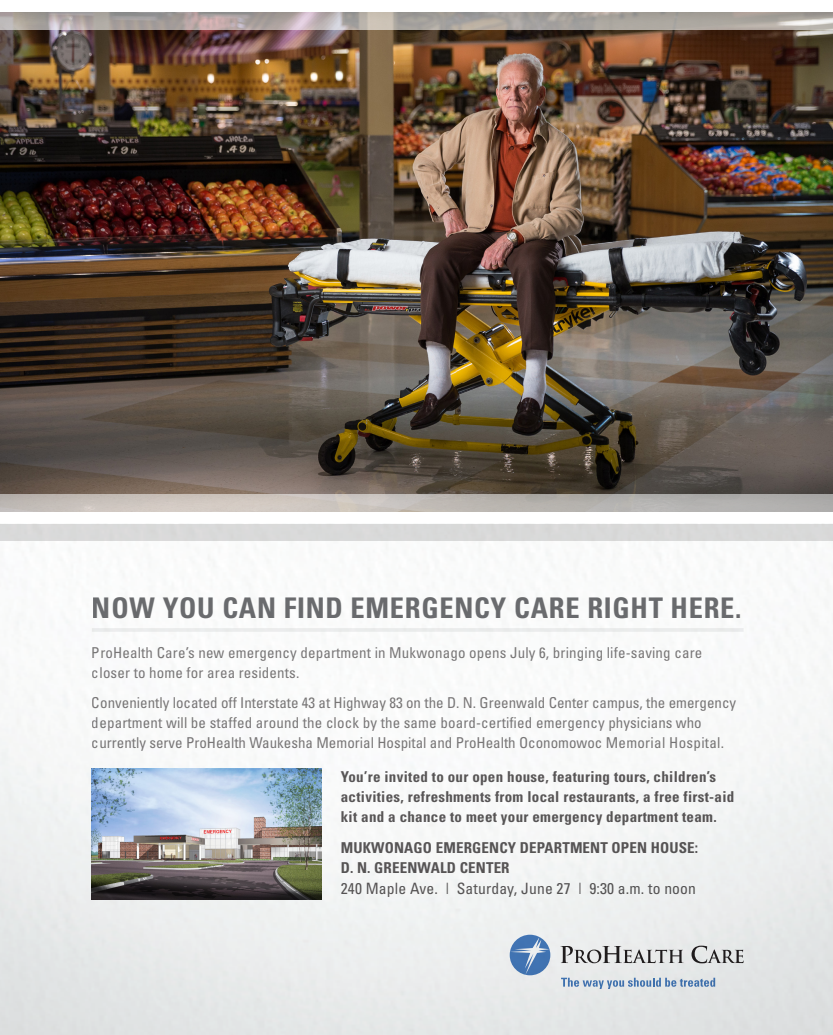
<style>
.page{position:relative;width:833px;height:1035px;background:#fff}
.page>*{position:absolute;margin:0;border:0;box-sizing:border-box;transform-origin:0 0}
.t1{font:700 condensed 28.5px "Univers";letter-spacing:.025em;color:#6c6d70}
.t2{font:condensed 15.62px "Univers";letter-spacing:.01em;color:#231f20}
.t3{font:condensed 15px/20px "Univers";letter-spacing:.01em;color:#231f20}
.t4{font:700 condensed 15px/20px "Univers";letter-spacing:.02em;color:#231f20}
</style>
<div class="page">
<img style="left:0;top:551px;width:832px;height:484px">
<img style="left:0;top:30px;width:832px;height:464px">
<img style="left:0;top:13px;width:832px;height:17px">
<div style="left:0;top:524px;width:832px;height:17px;background:#d9dad9"></div>
<hr style="left:92px;top:628px;width:651px;height:4px;background:#ebecec">
<svg style="left:560px;top:946px;width:123px;height:17px;background:#b3b3b3"></svg>
<svg style="left:691px;top:946px;width:52px;height:17px"></svg>
<svg style="left:509px;top:935px;width:41px;height:40px;background:#799cc5"></svg>
<svg style="left:561px;top:978px;width:154px;height:11px;background:#afc0d4"></svg>
<img style="left:92px;top:768px;width:229px;height:132px">
<h1 class="t1" style="left:92px;top:590px;width:651px">NOW YOU CAN FIND EMERGENCY CARE RIGHT HERE.</h1>
<p class="t3" style="left:92px;top:642px;width:612px">ProHealth Care’s new emergency department in Mukwonago opens July 6, bringing life-saving care closer to home for area residents.</p>
<p class="t3" style="left:92px;top:692px;width:646px">Conveniently located off Interstate 43 at Highway 83 on the D. N. Greenwald Center campus, the emergency department will be staffed around the clock by the same board-certified emergency physicians who currently serve ProHealth Waukesha Memorial Hospital and ProHealth Oconomowoc Memorial Hospital.</p>
<p class="t4" style="left:341px;top:767px;width:395px">You’re invited to our open house, featuring tours, children’s activities, refreshments from local restaurants, a free first-aid kit and a chance to meet your emergency department team.</p>
<p class="t4" style="left:341px;top:837px;width:359px;line-height:20.4px">MUKWONAGO EMERGENCY DEPARTMENT OPEN HOUSE:<br>D. N. GREENWALD CENTER</p>
<p class="t2" style="left:341px;top:878px;width:357px">240 Maple Ave. | Saturday, June 27 | 9:30 a.m. to noon</p>
</div>
